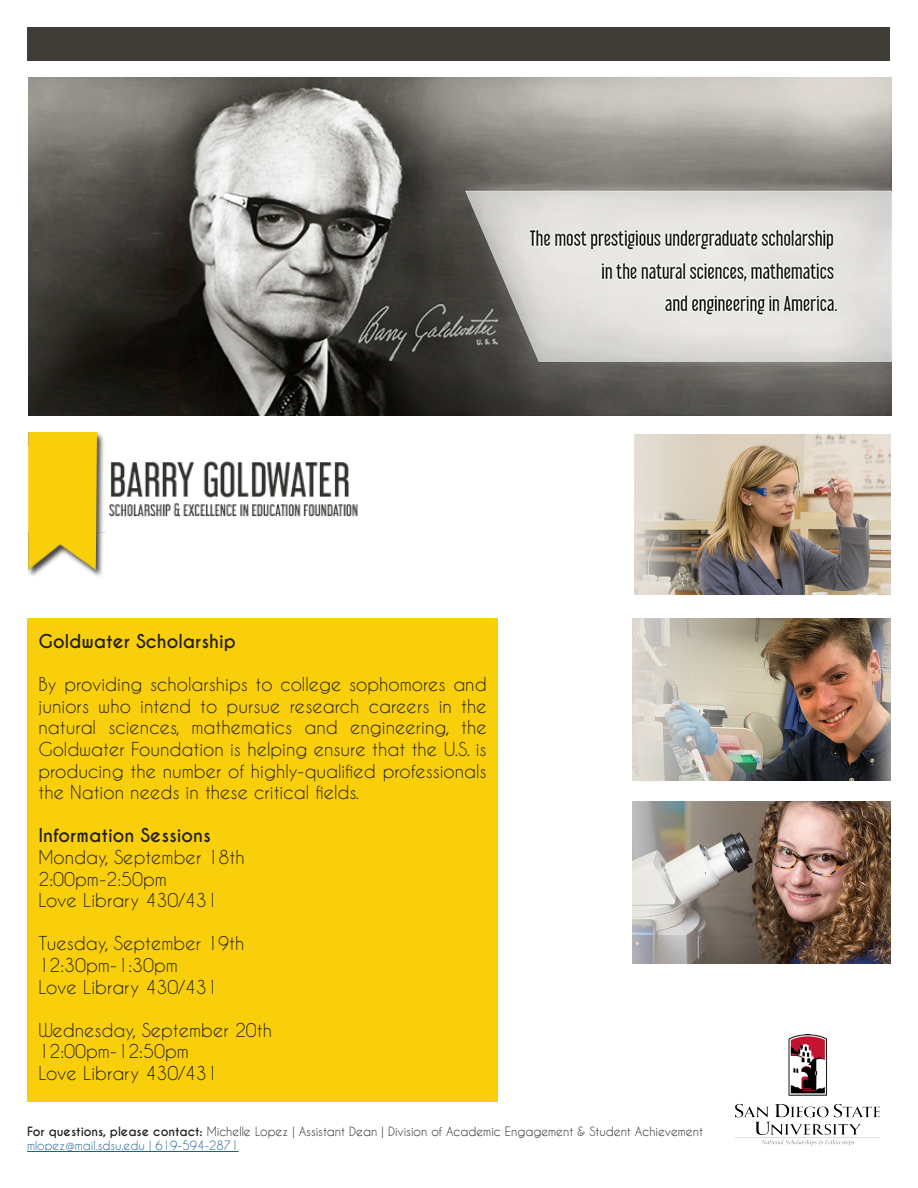
<style>
.page{position:relative;width:918px;height:1188px;background:#fff}
.page>*{position:absolute;margin:0;border:0;box-sizing:border-box;transform-origin:0 0}
.t1{font:18px/21.6px "Caviar Dreams";color:#231f20;text-align:justify}
.t2{font:700 18px "Caviar Dreams";color:#231f20}
.t3{font:12px "Caviar Dreams";color:#231f20}
.t4{font:12px "Caviar Dreams";color:#175d9e}
.s1{font-weight:700}
</style>
<div class="page">
<div style="left:27px;top:618px;width:471px;height:484px;background:#f9cf0b"></div>
<img style="left:27px;top:432px;width:331px;height:144px">
<div style="left:28px;top:28px;width:862px;height:33px;background:#403d38"></div>
<img style="left:736px;top:1034px;width:144px;height:111px">
<img style="left:28px;top:77px;width:864px;height:339px">
<hr style="left:27px;top:1151px;width:212px;height:1px;background:#175d9e">
<img style="left:634px;top:434px;width:257px;height:161px">
<img style="left:632px;top:618px;width:259px;height:162px">
<img style="left:632px;top:802px;width:259px;height:162px">
<p class="t2" style="left:38px;top:630px;width:199px">Goldwater Scholarship</p>
<p class="t1" style="left:38px;top:673px;width:450px">By providing scholarships to college sophomores and juniors who intend to pursue research careers in the natural sciences, mathematics and engineering, the Goldwater Foundation is helping ensure that the U.S. is producing the number of highly-qualified professionals the Nation needs in these critical fields.</p>
<p class="t2" style="left:38px;top:825px;width:174px">Information Sessions</p>
<p class="t1" style="left:38px;top:846px;width:208px">Monday, September 18th</p>
<p class="t1" style="left:38px;top:868px;width:130px">2:00pm-2:50pm</p>
<p class="t1" style="left:38px;top:889px;width:181px">Love Library 430/431</p>
<p class="t1" style="left:38px;top:932px;width:207px">Tuesday, September 19th</p>
<p class="t1" style="left:38px;top:954px;width:141px">12:30pm-1:30pm</p>
<p class="t1" style="left:38px;top:976px;width:181px">Love Library 430/431</p>
<p class="t1" style="left:38px;top:1019px;width:235px">Wednesday, September 20th</p>
<p class="t1" style="left:38px;top:1040px;width:152px">12:00pm-12:50pm</p>
<p class="t1" style="left:38px;top:1062px;width:181px">Love Library 430/431</p>
<p class="t3" style="left:27px;top:1124px;width:678px"><span class="s1">For questions, please contact:</span> Michelle Lopez | Assistant Dean | Division of Academic Engagement &amp; Student Achievement</p>
<p class="t4" style="left:27px;top:1138px;width:213px">mlopez@mail.sdsu.edu | 619-594-2871</p>
</div>
